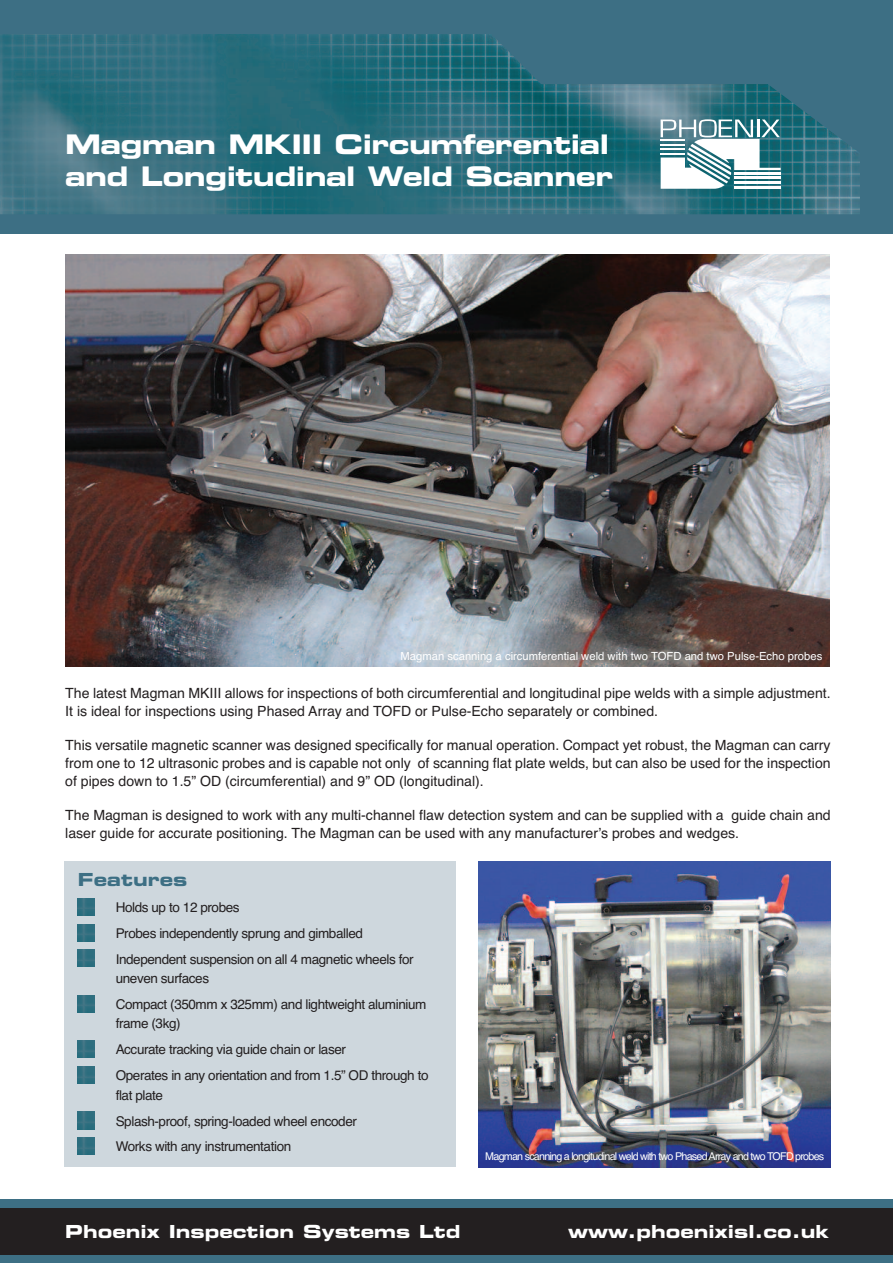
<style>
.page{position:relative;width:893px;height:1263px;background:#fff}
.page>*{position:absolute;margin:0;border:0;box-sizing:border-box;transform-origin:0 0}
.t1{font:27px/32.4px "Eurostile Bold Extended Two";letter-spacing:-.02em;color:#fff}
.t2{font:18px "Eurostile Bold Extended Two";color:#fff}
.t3{font:18px "Eurostile Bold Extended Two";color:#3d6f84}
.t4{font:14.1px/18px "Helvetica";color:#231f20}
.t5{font:13.5px/26px "Helvetica";letter-spacing:-.03em;color:#231f20}
.t6{font:11.25px "Helvetica";color:#fff}
.t7{font:10.8px "Helvetica";letter-spacing:-.07em;color:#fff}
</style>
<div class="page">
<div style="left:0;top:0;width:893px;height:234px;background:#3d6f84"></div>
<img style="left:0;top:34px;width:860px;height:180px">
<div style="left:0;top:1199px;width:893px;height:64px;background:#3d6f84"></div>
<div style="left:0;top:1208px;width:893px;height:46px;background:#231f20"></div>
<svg style="left:661px;top:119px;width:120px;height:70px;background:#9ebec3"></svg>
<img style="left:65px;top:254px;width:764px;height:413px">
<img style="left:478px;top:862px;width:352px;height:306px">
<div style="left:64px;top:861px;width:392px;height:306px;background:#ced7dd"></div>
<img style="left:78px;top:1138px;width:17px;height:17px">
<img style="left:78px;top:1112px;width:17px;height:17px">
<img style="left:78px;top:1066px;width:17px;height:17px">
<img style="left:78px;top:1041px;width:17px;height:17px">
<img style="left:78px;top:995px;width:17px;height:17px">
<img style="left:78px;top:950px;width:17px;height:17px">
<img style="left:78px;top:924px;width:17px;height:17px">
<img style="left:78px;top:898px;width:17px;height:17px">
<h1 class="t1" style="left:65px;top:130px;width:550px">Magman MKIII Circumferential and Longitudinal Weld Scanner</h1>
<p class="t6" style="left:401px;top:649px;width:423px">Magman scanning a circumferential weld with two TOFD and two Pulse-Echo probes</p>
<p class="t4" style="left:65px;top:684px;width:767px">The latest Magman MKIII allows for inspections of both circumferential and longitudinal pipe welds with a simple adjustment.<br>It is ideal for inspections using Phased Array and TOFD or Pulse-Echo separately or combined.</p>
<p class="t4" style="left:65px;top:736px;width:767px;text-align:justify">This versatile magnetic scanner was designed specifically for manual operation. Compact yet robust, the Magman can carry from one to 12 ultrasonic probes and is capable not only of scanning flat plate welds, but can also be used for the inspection of pipes down to 1.5” OD (circumferential) and 9” OD (longitudinal).</p>
<p class="t4" style="left:65px;top:806px;width:767px">The Magman is designed to work with any multi-channel flaw detection system and can be supplied with a guide chain and laser guide for accurate positioning. The Magman can be used with any manufacturerʼs probes and wedges.</p>
<p class="t3" style="left:78px;top:873px;width:111px">Features</p>
<p class="t5" style="left:116px;top:894px;width:299px">Holds up to 12 probes<br>Probes independently sprung and gimballed<br>Independent suspension on all 4 magnetic wheels for</p>
<p class="t5" style="left:116px;top:965px;width:312px">uneven surfaces<br>Compact (350mm x 325mm) and lightweight aluminium</p>
<p class="t5" style="left:116px;top:1011px;width:314px">frame (3kg)<br>Accurate tracking via guide chain or laser<br>Operates in any orientation and from 1.5” OD through to</p>
<p class="t5" style="left:116px;top:1082px;width:243px">flat plate<br>Splash-proof, spring-loaded wheel encoder<br>Works with any instrumentation</p>
<p class="t7" style="left:485px;top:1150px;width:341px">Magman scanning a longitudinal weld with two PhasedArray and two TOFD probes</p>
<p class="t2" style="left:65px;top:1225px;width:397px">Phoenix Inspection Systems Ltd</p>
<p class="t2" style="left:568px;top:1225px;width:263px">www.phoenixisl.co.uk</p>
</div>
